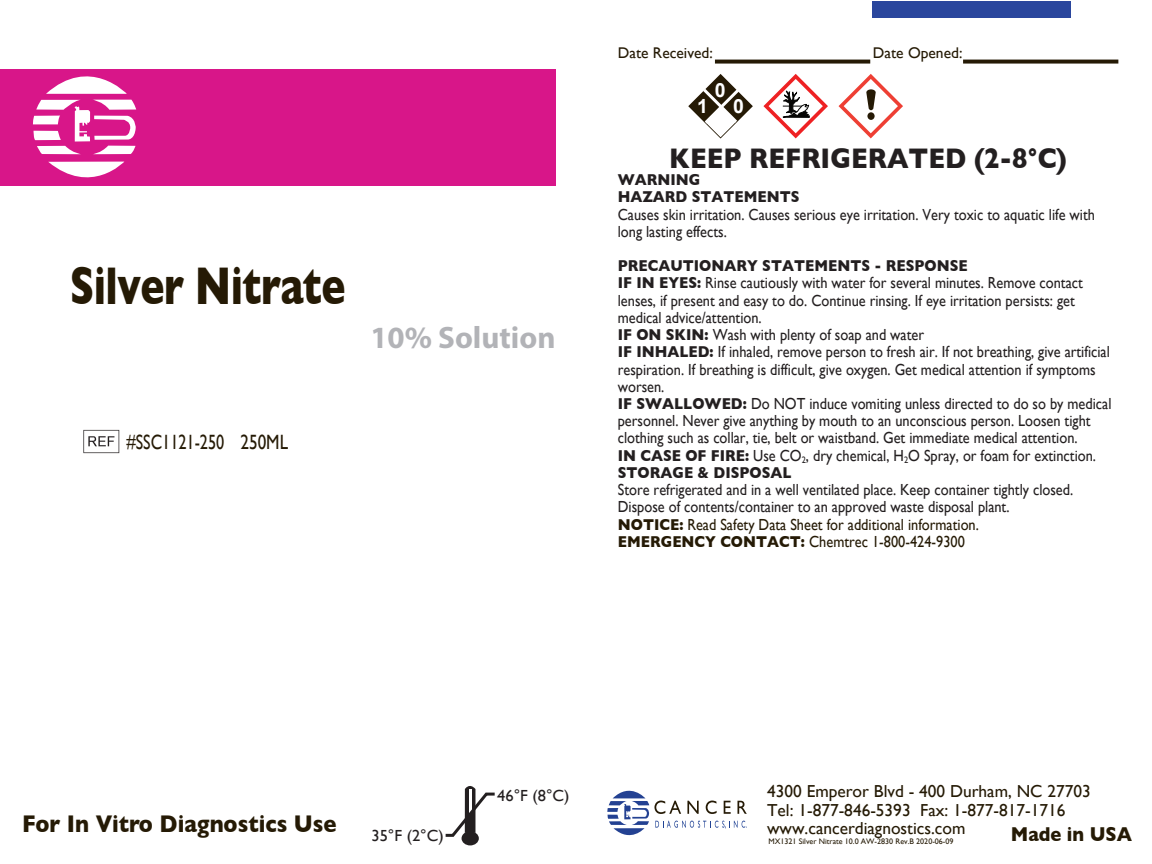
<style>
.page{position:relative;width:1152px;height:864px;background:#fff}
.page>*{position:absolute;margin:0;border:0;box-sizing:border-box;transform-origin:0 0}
.t1{font:700 54px "Gill Sans";letter-spacing:-.015em;color:#251a05;scale:.75 1}
.t2{font:700 31.2px "Myriad Pro";color:#b2b3b7}
.t3{font:700 28.8px "Gill Sans";color:#231f20;scale:.89 1}
.t4{font:700 24.4px "Gill Sans";color:#251a05;scale:.89 1}
.t5{font:20.8px "Gill Sans";letter-spacing:-.005em;color:#251a05;scale:.78 1}
.t6{font:700 20.4px "Gill Sans";color:#251a05;scale:.89 1}
.t7{font:700 19.6px "Arial";color:#fff}
.t8{font:17.2px/18.8px "Gill Sans";color:#251a05}
.t9{font:16px/17.2px "Gill Sans";color:#231f20;scale:.89 1}
.t10{font:700 16px/17.2px "Gill Sans";color:#231f20;scale:.89 1}
.t11{font:16px "Gill Sans";color:#231f20}
.t12{font:15.6px "Gill Sans";color:#251a05}
.t13{font:8px "Gill Sans";color:#251a05}
.s1{font-weight:700}
.s2{font-weight:700;color:#251a05}
.s3{color:#251a05}
</style>
<div class="page">
<svg style="left:607px;top:790px;width:140px;height:46px"></svg>
<svg style="left:445px;top:786px;width:50px;height:59px"></svg>
<div style="left:0;top:69px;width:556px;height:117px;background:#d81689"></div>
<div style="left:872px;top:1px;width:199px;height:17px;background:#2a469d"></div>
<svg style="left:46px;top:76px;width:81px;height:18px"></svg>
<svg style="left:48px;top:162px;width:76px;height:16px"></svg>
<svg style="left:33px;top:100px;width:103px;height:54px"></svg>
<svg style="left:688px;top:74px;width:65px;height:65px"></svg>
<svg style="left:839px;top:74px;width:64px;height:64px"></svg>
<svg style="left:763px;top:74px;width:65px;height:64px"></svg>
<svg style="left:83px;top:430px;width:36px;height:23px"></svg>
<svg style="left:715px;top:60px;width:155px;height:4px"></svg>
<svg style="left:963px;top:60px;width:155px;height:4px"></svg>
<h1 class="t1" style="left:70px;top:254px;width:369px">Silver Nitrate</h1>
<h2 class="t2" style="left:370px;top:317px;width:187px">10% Solution</h2>
<h3 class="t5" style="left:126px;top:430px;width:209px">#SSC1121-250 250ML</h3>
<p class="t12" style="left:618px;top:43px;width:97px">Date Received:</p>
<p class="t12" style="left:873px;top:43px;width:91px">Date Opened:</p>
<p class="t7" style="left:715px;top:77px;width:12px">0</p>
<p class="t7" style="left:697px;top:92px;width:12px">1</p>
<h3 class="t3" style="left:669px;top:141px;width:448px">KEEP REFRIGERATED (2-8°C)</h3>
<p class="t10" style="left:618px;top:171px;width:206px">WARNING<br>HAZARD STATEMENTS</p>
<p class="t9" style="left:618px;top:205px;width:538px">Causes skin irritation. Causes serious eye irritation. Very toxic to aquatic life with long lasting effects.</p>
<p class="t9" style="left:618px;top:257px;width:556px"><span class="s1">PRECAUTIONARY STATEMENTS - RESPONSE<br>IF IN EYES:</span> Rinse cautiously with water for several minutes. Remove contact lenses, if present and easy to do. Continue rinsing. If eye irritation persists: get medical advice/attention.<br><span class="s1">IF ON SKIN:</span> Wash with plenty of soap and water<br><span class="s1">IF INHALED:</span> If inhaled, remove person to fresh air. If not breathing, give artificial respiration. If breathing is difficult, give oxygen. Get medical attention if symptoms worsen.<br><span class="s1">IF SWALLOWED:</span> Do NOT induce vomiting unless directed to do so by medical personnel. Never give anything by mouth to an unconscious person. Loosen tight clothing such as collar, tie, belt or waistband. Get immediate medical attention.<br><span class="s1">IN CASE OF FIRE:</span> Use CO<sub>2</sub>, dry chemical, H<sub>2</sub>O Spray, or foam for extinction.<br><span class="s1">STORAGE &amp; DISPOSAL</span></p>
<p class="t9" style="left:618px;top:481px;width:513px">Store refrigerated and in a well ventilated place. Keep container tightly closed.<br>Dispose of contents/container to an approved waste disposal plant.<br><span class="s2">NOTICE:</span> <span class="s3">Read Safety Data Sheet for additional information.<br></span><span class="s2">EMERGENCY CONTACT:</span> <span class="s3">Chemtrec 1-800-424-9300</span></p>
<p class="t7" style="left:733px;top:92px;width:12px">0</p>
<h3 class="t4" style="left:22px;top:810px;width:355px">For In Vitro Diagnostics Use</h3>
<p class="t11" style="left:497px;top:786px;width:74px">46°F (8°C)</p>
<p class="t8" style="left:767px;top:782px;width:325px">4300 Emperor Blvd - 400 Durham, NC 27703<br>Tel: 1-877-846-5393 Fax: 1-877-817-1716</p>
<p class="t11" style="left:371px;top:826px;width:74px">35°F (2°C)</p>
<p class="t8" style="left:767px;top:819px;width:200px">www.cancerdiagnostics.com</p>
<p class="t13" style="left:769px;top:836px;width:187px">MX1321 Silver Nitrate 10.0 AW-2830 Rev.B 2020-06-09</p>
<p class="t6" style="left:1011px;top:822px;width:137px">Made in USA</p>
</div>
